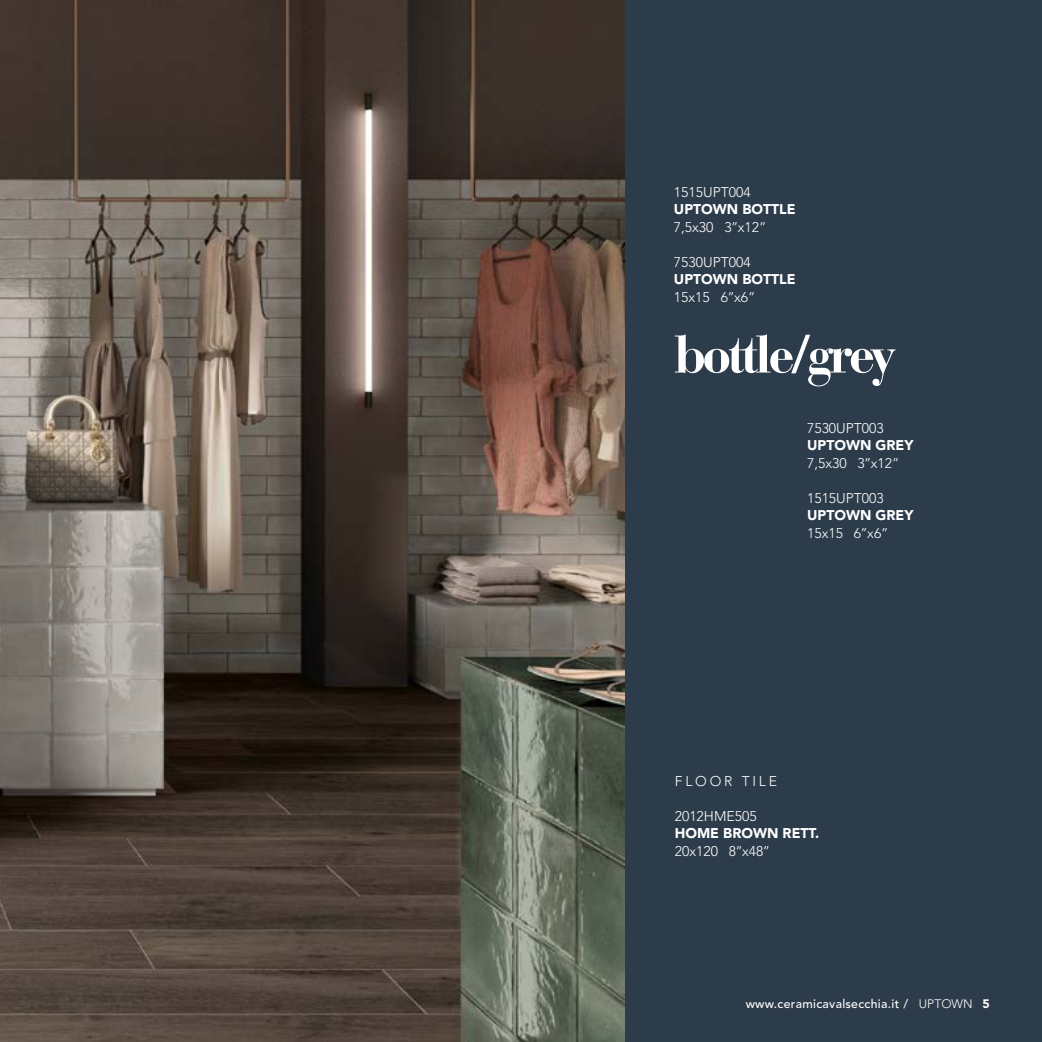
<style>
.page{position:relative;width:1042px;height:1042px;background:#fff}
.page>*{position:absolute;margin:0;border:0;box-sizing:border-box;transform-origin:0 0}
.t1{font:700 52.5px "Bauer Bodoni Std";letter-spacing:-.075em;color:#fff}
.t2{font:300 14px "Avenir LT Std";color:#fff}
.t3{font:900 14px "Avenir LT Std";color:#fff}
.t4{font:300 14px "Avenir LT Std";letter-spacing:.2em;color:#fff}
.t5{font:500 12.25px "Avenir LT Std";letter-spacing:.025em;color:#fff}
.s1{font-weight:300}
.s2{font-weight:900}
</style>
<div class="page">
<div style="left:620px;top:0;width:422px;height:1042px;background:#2d3c4b"></div>
<img style="left:0;top:0;width:624px;height:1042px">
<p class="t2" style="left:674px;top:184px;width:78px">1515UPT004</p>
<p class="t3" style="left:674px;top:201px;width:123px">UPTOWN BOTTLE</p>
<p class="t2" style="left:674px;top:219px;width:94px">7,5x30 3’’x12”</p>
<p class="t2" style="left:674px;top:254px;width:78px">7530UPT004</p>
<p class="t3" style="left:674px;top:271px;width:123px">UPTOWN BOTTLE</p>
<p class="t2" style="left:674px;top:289px;width:83px">15x15 6’’x6”</p>
<h1 class="t1" style="left:674px;top:323px;width:223px">bottle/grey</h1>
<p class="t2" style="left:807px;top:420px;width:78px">7530UPT003</p>
<p class="t3" style="left:807px;top:437px;width:108px">UPTOWN GREY</p>
<p class="t2" style="left:807px;top:455px;width:94px">7,5x30 3’’x12”</p>
<p class="t2" style="left:807px;top:490px;width:78px">1515UPT003</p>
<p class="t3" style="left:807px;top:507px;width:108px">UPTOWN GREY</p>
<p class="t2" style="left:807px;top:525px;width:83px">15x15 6’’x6”</p>
<p class="t4" style="left:675px;top:773px;width:104px">FLOOR TILE</p>
<p class="t2" style="left:675px;top:808px;width:83px">2012HME505</p>
<p class="t3" style="left:675px;top:825px;width:146px">HOME BROWN RETT.</p>
<p class="t2" style="left:675px;top:843px;width:96px">20x120 8’’x48’’</p>
<p class="t5" style="left:745px;top:996px;width:246px">www.ceramicavalsecchia.it / <span class="s1">UPTOWN</span> <span class="s2">5</span></p>
</div>
